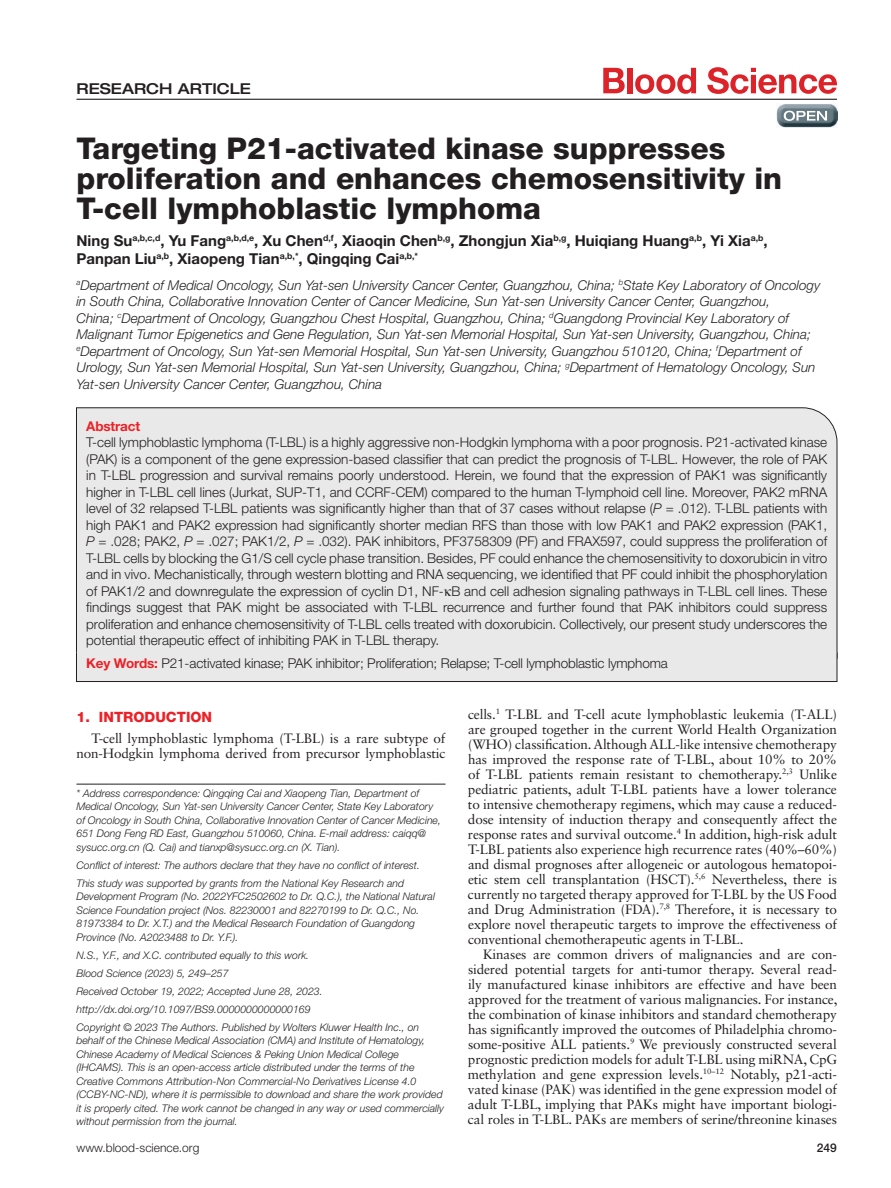
<style>
.page{position:relative;width:891px;height:1188px;background:#fff}
.page>*{position:absolute;margin:0;border:0;box-sizing:border-box;transform-origin:0 0}
.t1{font:800 30px/30px "Helvetica Neue LT Std";color:#231f20}
.t2{font:700 15px/18px "Helvetica Neue LT Std";color:#231f20}
.t3{font:500 expanded 15px "Helvetica Neue LT Std";color:#231f20}
.t4{font:800 14.25px "Helvetica Neue LT Std";color:#ec2127}
.t5{font:13.5px/15px "Sabon LT Std";letter-spacing:-.01em;color:#231f20;text-align:justify}
.t6{font:300 13.5px/16.5px "Helvetica Neue LT Std";letter-spacing:-.01em;color:#231f20;text-align:justify}
.t7{font:italic 300 13.5px/16.5px "Helvetica Neue LT Std";color:#231f20}
.t8{font:700 13.5px "Helvetica Neue LT Std";letter-spacing:-.01em;color:#ec2127}
.t9{font:300 12px "Helvetica Neue LT Std";color:#231f20}
.t10{font:500 12px "Helvetica Neue LT Std";color:#231f20}
.t11{font:italic 300 10.5px/13.5px "Helvetica Neue LT Std";color:#231f20}
.s1{font-style:italic}
.s2{font-family:"Gandhari Unicode";font-weight:400}
.s3{font-weight:700;color:#ec2127}
</style>
<div class="page">
<hr style="left:76px;top:99px;width:761px;height:1px;background:#231f20">
<img style="left:776px;top:104px;width:61px;height:24px">
<svg style="left:784px;top:111px;width:43px;height:10px"></svg>
<svg style="left:603px;top:68px;width:22px;height:25px"></svg>
<div style="left:627px;top:68px;width:5px;height:25px;background:#dc2329"></div>
<svg style="left:635px;top:68px;width:61px;height:26px"></svg>
<svg style="left:707px;top:67px;width:130px;height:27px"></svg>
<div style="left:76px;top:407px;width:762px;height:252px;background:#e9e9e9"></div>
<div style="left:76px;top:652px;width:761px;height:30px;background:#e9e9e9"></div>
<div style="left:76px;top:652px;width:761px;height:30px;border:1px solid #231f20"></div>
<hr style="left:76px;top:784px;width:370px;height:1px;background:#231f20">
<p class="t3" style="left:76px;top:80px;width:176px">RESEARCH ARTICLE</p>
<h1 class="t1" style="left:76px;top:134px;width:707px">Targeting P21-activated kinase suppresses proliferation and enhances chemosensitivity in<br>T-cell lymphoblastic lymphoma</h1>
<p class="t2" style="left:76px;top:232px;width:693px">Ning Su<sup>a,b,c,d</sup>, Yu Fang<sup>a,b,d,e</sup>, Xu Chen<sup>d,f</sup>, Xiaoqin Chen<sup>b,g</sup>, Zhongjun Xia<sup>b,g</sup>, Huiqiang Huang<sup>a,b</sup>, Yi Xia<sup>a,b</sup>,<br>Panpan Liu<sup>a,b</sup>, Xiaopeng Tian<sup>a,b,*</sup>, Qingqing Cai<sup>a,b,*</sup></p>
<p class="t7" style="left:76px;top:277px;width:745px"><sup>a</sup>Department of Medical Oncology, Sun Yat-sen University Cancer Center, Guangzhou, China; <sup>b</sup>State Key Laboratory of Oncology in South China, Collaborative Innovation Center of Cancer Medicine, Sun Yat-sen University Cancer Center, Guangzhou,<br>China; <sup>c</sup>Department of Oncology, Guangzhou Chest Hospital, Guangzhou, China; <sup>d</sup>Guangdong Provincial Key Laboratory of Malignant Tumor Epigenetics and Gene Regulation, Sun Yat-sen Memorial Hospital, Sun Yat-sen University, Guangzhou, China; <sup>e</sup>Department of Oncology, Sun Yat-sen Memorial Hospital, Sun Yat-sen University, Guangzhou 510120, China; <sup>f</sup>Department of Urology, Sun Yat-sen Memorial Hospital, Sun Yat-sen University, Guangzhou, China; <sup>g</sup>Department of Hematology Oncology, Sun Yat-sen University Cancer Center, Guangzhou, China</p>
<p class="t8" style="left:86px;top:418px;width:56px">Abstract</p>
<p class="t6" style="left:86px;top:434px;width:743px">T-cell lymphoblastic lymphoma (T-LBL) is a highly aggressive non-Hodgkin lymphoma with a poor prognosis. P21-activated kinase (PAK) is a component of the gene expression-based classifier that can predict the prognosis of T-LBL. However, the role of PAK in T-LBL progression and survival remains poorly understood. Herein, we found that the expression of PAK1 was significantly higher in T-LBL cell lines (Jurkat, SUP-T1, and CCRF-CEM) compared to the human T-lymphoid cell line. Moreover, PAK2 mRNA level of 32 relapsed T-LBL patients was significantly higher than that of 37 cases without relapse (<span class="s1">P</span> = .012). T-LBL patients with high PAK1 and PAK2 expression had significantly shorter median RFS than those with low PAK1 and PAK2 expression (PAK1, <span class="s1">P</span> = .028; PAK2, <span class="s1">P</span> = .027; PAK1/2, <span class="s1">P</span> = .032). PAK inhibitors, PF3758309 (PF) and FRAX597, could suppress the proliferation of T-LBL cells by blocking the G1/S cell cycle phase transition. Besides, PF could enhance the chemosensitivity to doxorubicin in vitro and in vivo. Mechanistically, through western blotting and RNA sequencing, we identified that PF could inhibit the phosphorylation of PAK1/2 and downregulate the expression of cyclin D1, NF-<span class="s2">κ</span>B and cell adhesion signaling pathways in T-LBL cell lines. These findings suggest that PAK might be associated with T-LBL recurrence and further found that PAK inhibitors could suppress proliferation and enhance chemosensitivity of T-LBL cells treated with doxorubicin. Collectively, our present study underscores the potential therapeutic effect of inhibiting PAK in T-LBL therapy.</p>
<p class="t6" style="left:86px;top:655px;width:583px"><span class="s3">Key Words:</span> P21-activated kinase; PAK inhibitor; Proliferation; Relapse; T-cell lymphoblastic lymphoma</p>
<p class="t4" style="left:76px;top:708px;width:137px">1. INTRODUCTION</p>
<p class="t5" style="left:77px;top:731px;width:370px;text-align:right">T-cell lymphoblastic lymphoma (T-LBL) is a rare subtype of non-Hodgkin lymphoma derived from precursor lymphoblastic</p>
<p class="t11" style="left:76px;top:786px;width:366px">* Address correspondence: Qingqing Cai and Xiaopeng Tian, Department of Medical Oncology, Sun Yat-sen University Cancer Center, State Key Laboratory of Oncology in South China, Collaborative Innovation Center of Cancer Medicine, 651 Dong Feng RD East, Guangzhou 510060, China. E-mail address: caiqq@ sysucc.org.cn (Q. Cai) and tianxp@sysucc.org.cn (X. Tian).</p>
<p class="t11" style="left:76px;top:856px;width:345px;line-height:18px">Conflict of interest: The authors declare that they have no conflict of interest.<br>This study was supported by grants from the National Key Research and</p>
<p class="t11" style="left:76px;top:889px;width:360px">Development Program (No. 2022YFC2502602 to Dr. Q.C.), the National Natural Science Foundation project (Nos. 82230001 and 82270199 to Dr. Q.C., No.<br>81973384 to Dr. X.T.) and the Medical Research Foundation of Guangdong Province (No. A2023488 to Dr. Y.F.).</p>
<p class="t11" style="left:76px;top:946px;width:344px;line-height:18px">N.S., Y.F., and X.C. contributed equally to this work.<br>Blood Science (2023) 5, 249–257<br>Received October 19, 2022; Accepted June 28, 2023. http://dx.doi.org/10.1097/BS9.0000000000000169<br>Copyright © 2023 The Authors. Published by Wolters Kluwer Health Inc., on</p>
<p class="t11" style="left:76px;top:1033px;width:369px">behalf of the Chinese Medical Association (CMA) and Institute of Hematology, Chinese Academy of Medical Sciences &amp; Peking Union Medical College (IHCAMS). This is an open-access article distributed under the terms of the Creative Commons Attribution-Non Commercial-No Derivatives License 4.0 (CCBY-NC-ND), where it is permissible to download and share the work provided it is properly cited. The work cannot be changed in any way or used commercially without permission from the journal.</p>
<p class="t5" style="left:468px;top:707px;width:371px">cells.<sup>1</sup> T-LBL and T-cell acute lymphoblastic leukemia (T-ALL) are grouped together in the current World Health Organization (WHO) classification. Although ALL-like intensive chemotherapy has improved the response rate of T-LBL, about 10% to 20% of T-LBL patients remain resistant to chemotherapy.<sup>2,3</sup> Unlike pediatric patients, adult T-LBL patients have a lower tolerance to intensive chemotherapy regimens, which may cause a reduced&shy;dose intensity of induction therapy and consequently affect the response rates and survival outcome.<sup>4</sup> In addition, high-risk adult T-LBL patients also experience high recurrence rates (40%–60%) and dismal prognoses after allogeneic or autologous hematopoi&shy;etic stem cell transplantation (HSCT).<sup>5,6</sup> Nevertheless, there is currently no targeted therapy approved for T-LBL by the US Food and Drug Administration (FDA).<sup>7,8</sup> Therefore, it is necessary to explore novel therapeutic targets to improve the effectiveness of conventional chemotherapeutic agents in T-LBL.</p>
<p class="t5" style="left:468px;top:947px;width:371px;text-indent:15px">Kinases are common drivers of malignancies and are con&shy;sidered potential targets for anti-tumor therapy. Several read&shy;ily manufactured kinase inhibitors are effective and have been approved for the treatment of various malignancies. For instance, the combination of kinase inhibitors and standard chemotherapy has significantly improved the outcomes of Philadelphia chromo&shy;some-positive ALL patients.<sup>9</sup> We previously constructed several prognostic prediction models for adult T-LBL using miRNA, CpG methylation and gene expression levels.<sup>10–12</sup> Notably, p21-acti&shy;vated kinase (PAK) was identified in the gene expression model of adult T-LBL, implying that PAKs might have important biologi&shy;cal roles in T-LBL. PAKs are members of serine/threonine kinases</p>
<p class="t9" style="left:76px;top:1140px;width:124px">www.blood-science.org</p>
<p class="t10" style="left:817px;top:1140px;width:22px">249</p>
</div>
